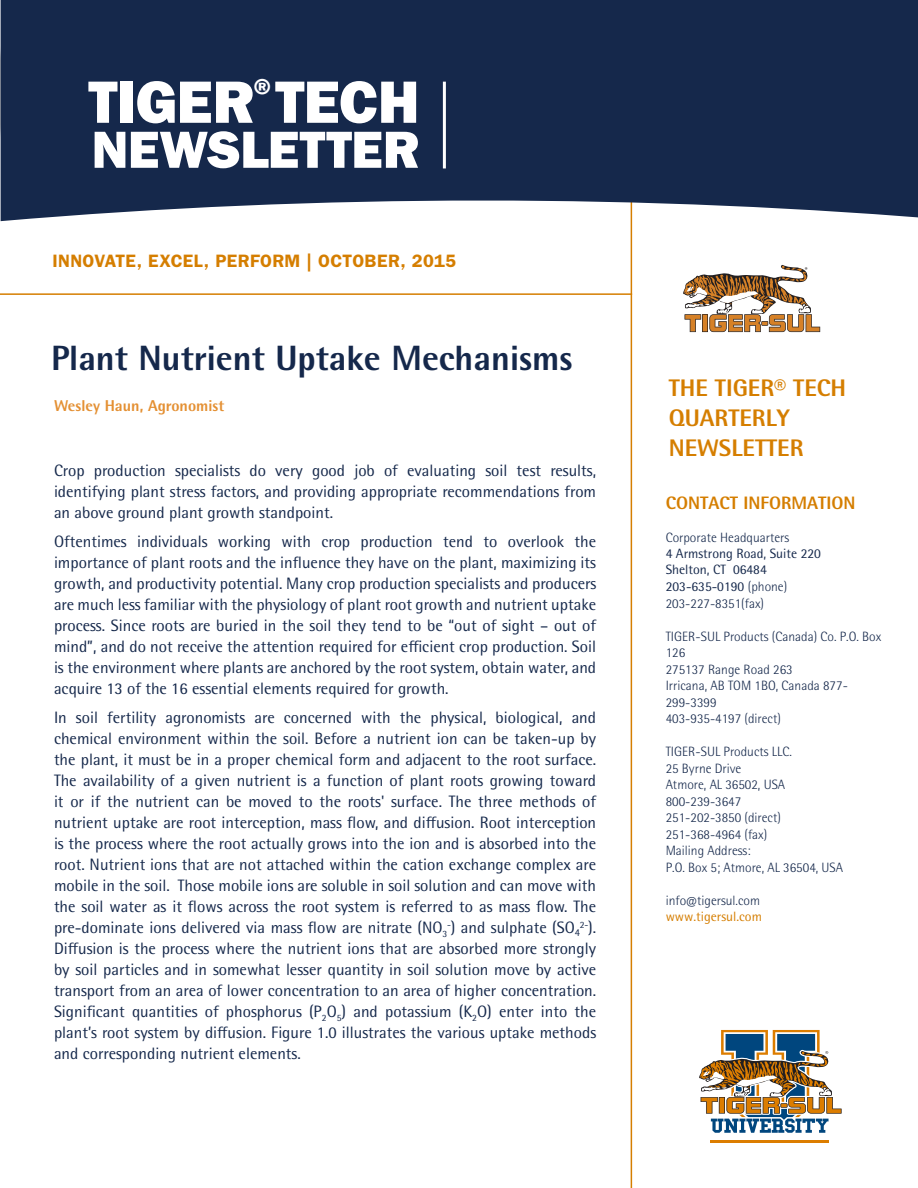
<style>
.page{position:relative;width:918px;height:1188px;background:#fff}
.page>*{position:absolute;margin:0;border:0;box-sizing:border-box;transform-origin:0 0}
.t1{font:60px "ITC Franklin Gothic Std Hvy";letter-spacing:-.01em;color:#fff}
.t2{font:52.5px "ITC Franklin Gothic Std Hvy";letter-spacing:-.005em;color:#fff}
.t3{font:800 35.1px "Rotis Semi Sans Pro";color:#15284b}
.t4{font:800 24px/30px "Rotis Semi Sans Pro";color:#d57e00}
.t5{font:600 18px "ITC Franklin Gothic Std";letter-spacing:.02em;color:#d57e00}
.t6{font:800 18px "Rotis Semi Sans Pro";color:#d57e00}
.t7{font:16.5px/21px "Rotis Semi Sans Pro";color:#15284b;text-align:justify}
.t8{font:800 15.75px "Rotis Semi Sans Pro";color:#e49033}
.t9{font:300 13.5px/16.5px "Rotis Semi Sans Pro";color:#15284b}
.t10{font:13.5px/16.6px "Rotis Semi Sans Pro";color:#15284b}
.t11{font:13.5px "Rotis Semi Sans Pro";color:#d57e00}
.t12{font:9.6px "Rotis Semi Sans Pro";color:#15284b}
.t13{font:6.9px "Myriad Pro";color:#231f20}
.s1{font-size:16.5px}
.s2{font-weight:300}
</style>
<div class="page">
<hr style="left:631px;top:198px;width:1px;height:990px;background:#d57e00">
<svg style="left:0;top:0;width:918px;height:222px;background:#253657"></svg>
<hr style="left:0;top:293px;width:632px;height:2px;background:#d57e00">
<hr style="left:443px;top:82px;width:3px;height:86px;background:#fff">
<svg style="left:699px;top:1030px;width:143px;height:103px"></svg>
<hr style="left:711px;top:1141px;width:118px;height:2px;background:#dc7d00">
<svg style="left:683px;top:265px;width:137px;height:67px"></svg>
<h1 class="t1" style="left:88px;top:67px;width:332px">TIGER<sup>®</sup>TECH</h1>
<h2 class="t2" style="left:92px;top:119px;width:329px">NEWSLETTER</h2>
<p class="t5" style="left:52px;top:251px;width:405px">INNOVATE, EXCEL, PERFORM | OCTOBER, 2015</p>
<h3 class="t3" style="left:51px;top:336px;width:523px">Plant Nutrient Uptake Mechanisms</h3>
<p class="t8" style="left:54px;top:395px;width:172px">Wesley Haun, Agronomist</p>
<p class="t7" style="left:54px;top:460px;width:544px">Crop production specialists do very good job of evaluating soil test results, identifying plant stress factors, and providing appropriate recommendations from an above ground plant growth standpoint.</p>
<p class="t7" style="left:54px;top:531px;width:544px">Oftentimes individuals working with crop production tend to overlook the importance of plant roots and the influence they have on the plant, maximizing its growth, and productivity potential. Many crop production specialists and producers are much less familiar with the physiology of plant root growth and nutrient uptake process. Since roots are buried in the soil they tend to be “out of sight – out of mind”, and do not receive the attention required for efficient crop production. Soil is the environment where plants are anchored by the root system, obtain water, and acquire 13 of the 16 essential elements required for growth.</p>
<p class="t7" style="left:54px;top:707px;width:544px">In soil fertility agronomists are concerned with the physical, biological, and chemical environment within the soil. Before a nutrient ion can be taken-up by the plant, it must be in a proper chemical form and adjacent to the root surface.<br>The availability of a given nutrient is a function of plant roots growing toward it or if the nutrient can be moved to the roots' surface. The three methods of nutrient uptake are root interception, mass flow, and diffusion. Root interception is the process where the root actually grows into the ion and is absorbed into the root. Nutrient ions that are not attached within the cation exchange complex are mobile in the soil. Those mobile ions are soluble in soil solution and can move with the soil water as it flows across the root system is referred to as mass flow. The pre-dominate ions delivered via mass flow are nitrate (NO<sub>3</sub><sup>-</sup>) and sulphate (SO<sub>4</sub></p>
<p class="t12" style="left:580px;top:919px;width:18px">2-<span class="s1">).</span></p>
<p class="t7" style="left:54px;top:938px;width:544px">Diffusion is the process where the nutrient ions that are absorbed more strongly by soil particles and in somewhat lesser quantity in soil solution move by active transport from an area of lower concentration to an area of higher concentration.<br>Significant quantities of phosphorus (P<sub>2</sub>O<sub>5</sub>) and potassium (K<sub>2</sub>O) enter into the plant’s root system by diffusion. Figure 1.0 illustrates the various uptake methods and corresponding nutrient elements.</p>
<p class="t13" style="left:805px;top:265px;width:4px">®</p>
<h3 class="t4" style="left:669px;top:372px;width:179px">THE TIGER® TECH<br>QUARTERLY<br>NEWSLETTER</h3>
<p class="t6" style="left:666px;top:491px;width:191px">CONTACT INFORMATION</p>
<p class="t9" style="left:666px;top:529px;width:125px">Corporate Headquarters</p>
<p class="t10" style="left:666px;top:545px;width:157px">4 Armstrong Road, Suite 220<br>Shelton, CT 06484<br>203-635-0190 <span class="s2">(phone)<br>203- 227- 8351 (fax)</span></p>
<p class="t9" style="left:666px;top:628px;width:217px">TIGER- SUL Products (Canada) Co. P.O. Box<br>126<br>275137 Range Road 263<br>Irricana, AB TOM 1BO, Canada 877-<br>299-3399<br>403-935-4197 (direct)</p>
<p class="t9" style="left:666px;top:744px;width:179px">TIGER- SUL Products LLC.<br>25 Byrne Drive<br>Atmore, AL 36502, USA<br>800- 239- 3647<br>251- 202- 3850 (direct)<br>251- 368- 4964 (fax)<br>Mailing Address:<br>P.O. Box 5; Atmore, AL 36504, USA</p>
<p class="t9" style="left:666px;top:892px;width:96px">info@tigersul.com</p>
<p class="t11" style="left:666px;top:908px;width:98px">www.tigersul.com</p>
</div>
